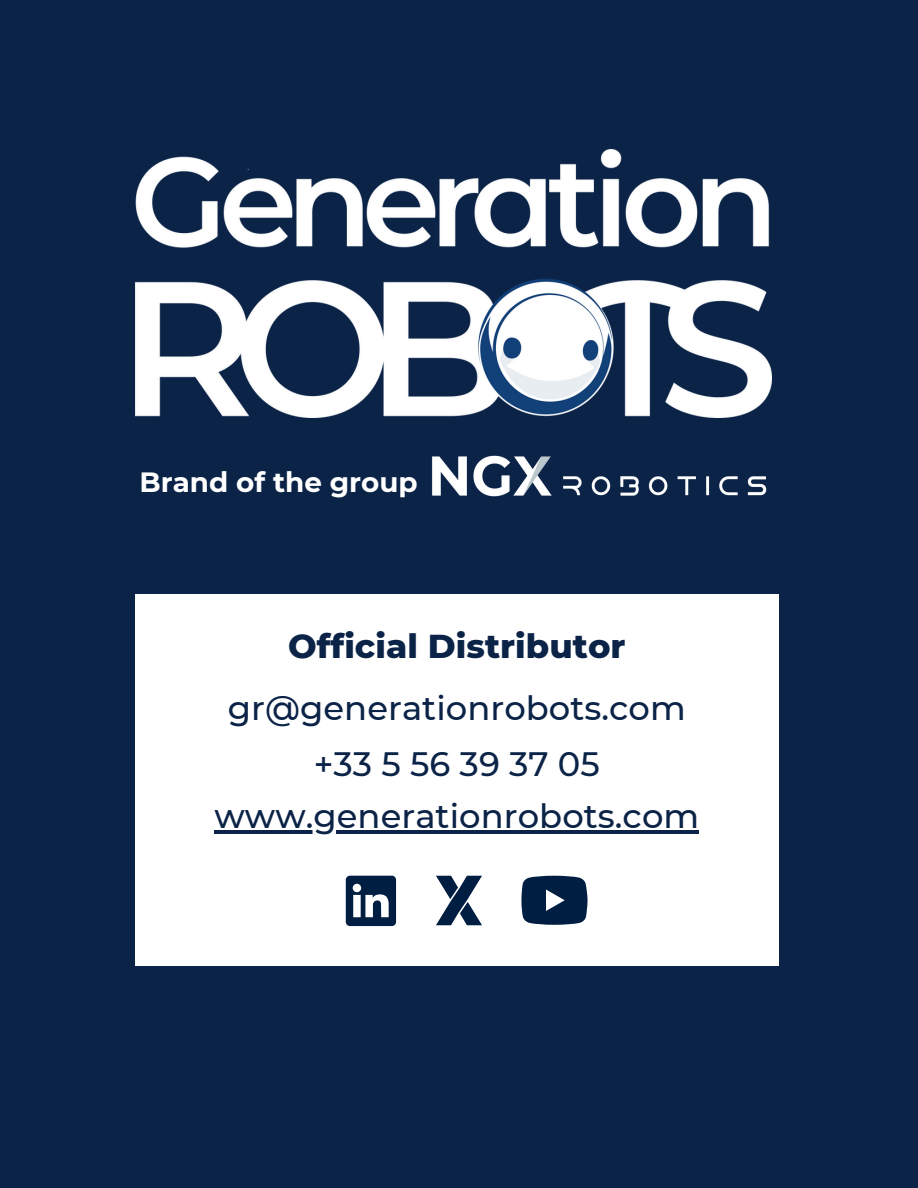
<style>
.page{position:relative;width:918px;height:1188px;background:#0b2347}
.page>*{position:absolute;margin:0;border:0;box-sizing:border-box;transform-origin:0 0}
.t1{font:500 33.75px "Montserrat";color:#0b2347}
.t2{font:800 33.75px "Montserrat";color:#0b2347}
.t3{font:700 27.75px "Montserrat";color:#fff}
</style>
<div class="page">
<img style="left:432px;top:455px;width:335px;height:42px">
<div style="left:135px;top:594px;width:644px;height:372px;background:#fff"></div>
<svg style="left:346px;top:876px;width:50px;height:50px"></svg>
<svg style="left:436px;top:876px;width:46px;height:49px"></svg>
<svg style="left:521px;top:876px;width:67px;height:49px;background:#263f5e"></svg>
<img style="left:135px;top:150px;width:637px;height:267px">
<hr style="left:214px;top:830px;width:485px;height:3px;background:#0b2347">
<p class="t3" style="left:139px;top:465px;width:280px">Brand of the group</p>
<p class="t2" style="left:288px;top:625px;width:339px">Official Distributor</p>
<p class="t1" style="left:228px;top:687px;width:460px">gr@generationrobots.com</p>
<p class="t1" style="left:314px;top:743px;width:288px">+33 5 56 39 37 05</p>
<p class="t1" style="left:214px;top:795px;width:486px">www.generationrobots.com</p>
</div>
